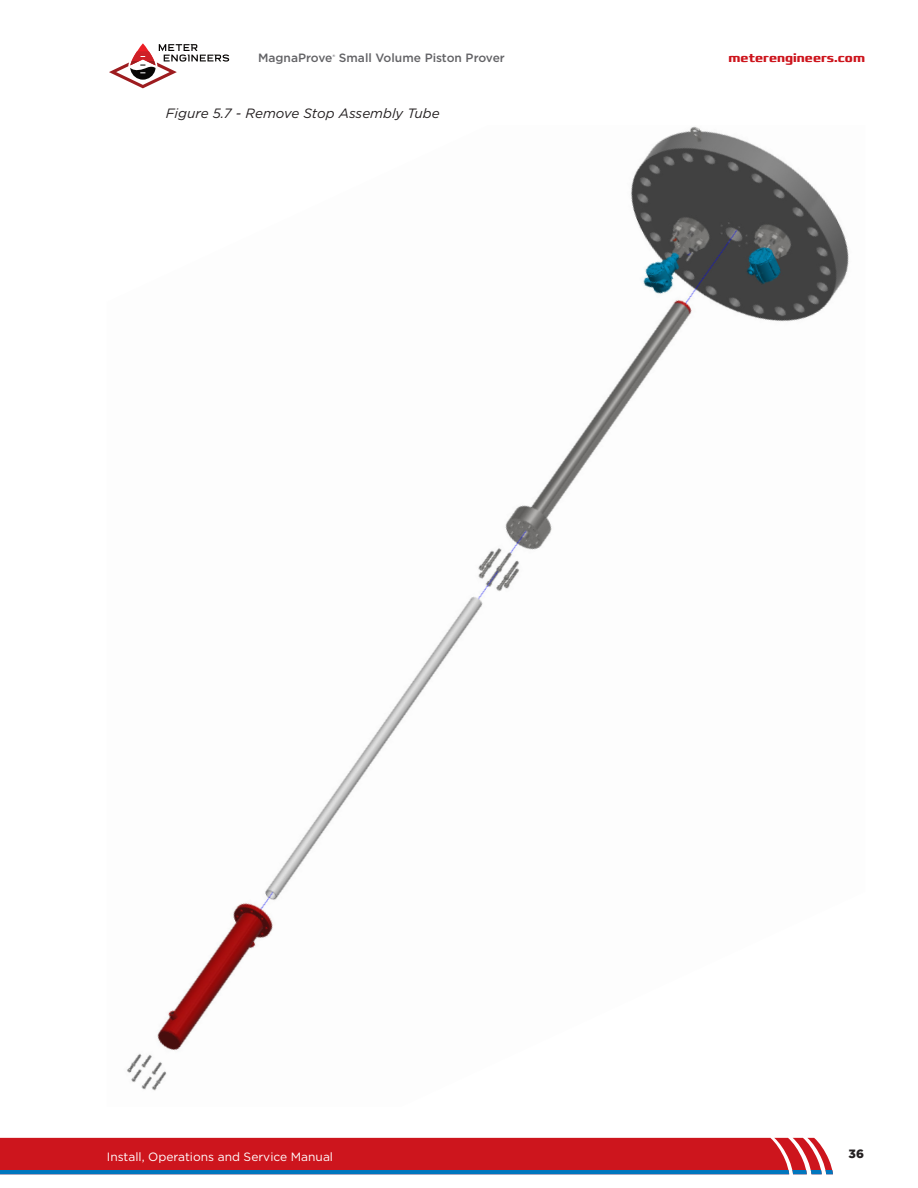
<style>
.page{position:relative;width:918px;height:1188px;background:#fff}
.page>*{position:absolute;margin:0;border:0;box-sizing:border-box;transform-origin:0 0}
.t1{font:italic 13.5px "Gotham";color:#231f20}
.t2{font:12px "Gotham";color:#fff}
.t3{font:500 12px "Gotham";color:#636366}
.t4{font:700 12px "Francker Std";color:#cd151d}
.t5{font:900 12px "Gotham";color:#231f20}
.t6{font:700 3.45px "Gotham";color:#636366}
</style>
<div class="page">
<svg style="left:0;top:1138px;width:833px;height:36px;background:#b72433"></svg>
<svg style="left:109px;top:44px;width:120px;height:44px"></svg>
<img style="left:126px;top:126px;width:723px;height:965px">
<p class="t3" style="left:258px;top:49px;width:76px">MagnaProve</p>
<p class="t6" style="left:332px;top:54px;width:4px">®</p>
<p class="t3" style="left:339px;top:49px;width:168px">Small Volume Piston Prover</p>
<p class="t4" style="left:729px;top:50px;width:138px">meterengineers.com</p>
<p class="t1" style="left:166px;top:106px;width:275px">Figure 5.7 - Remove Stop Assembly Tube</p>
<p class="t2" style="left:107px;top:1150px;width:228px">Install, Operations and Service Manual</p>
<p class="t5" style="left:849px;top:1147px;width:17px">36</p>
</div>
